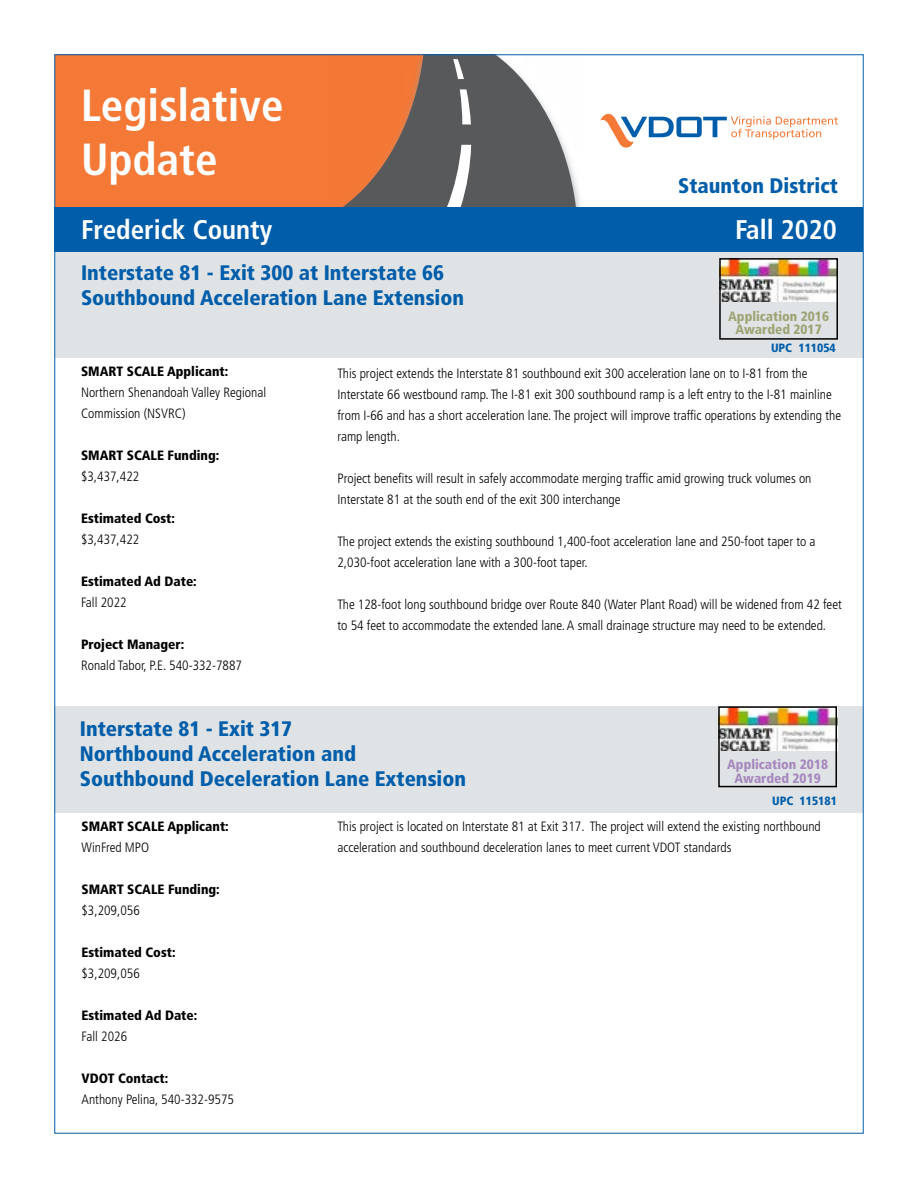
<style>
.page{position:relative;width:918px;height:1188px;background:#fff}
.page>*{position:absolute;margin:0;border:0;box-sizing:border-box;transform-origin:0 0}
.t1{font:700 condensed 45px/54px "Frutiger LT Std";color:#fff}
.t2{font:700 condensed 27px "Frutiger LT Std";color:#fff}
.t3{font:900 condensed 21px/25.2px "Frutiger LT Std";color:#005daa}
.t4{font:300 condensed 13.5px/21px "Frutiger LT Std";color:#000}
.t5{font:900 condensed 13.5px "Frutiger LT Std";color:#000}
.t6{font:900 condensed 13.5px/13.5px "Frutiger LT Std";color:#9ea374;text-align:center}
.t7{font:900 condensed 13.5px/13.5px "Frutiger LT Std";color:#a687be;text-align:center}
.t8{font:900 condensed 12px "Frutiger LT Std";color:#005daa}
</style>
<div class="page">
<div style="left:56px;top:56px;width:278px;height:151px;background:#f47836"></div>
<svg style="left:600px;top:113px;width:238px;height:35px"></svg>
<svg style="left:334px;top:56px;width:247px;height:151px;fill:#f37836"></svg>
<svg style="left:342px;top:56px;width:234px;height:151px;background:#937769"></svg>
<div style="left:55px;top:207px;width:808px;height:45px;background:#005daa"></div>
<div style="left:55px;top:252px;width:809px;height:105px;background:#dfe3e5"></div>
<img style="left:722px;top:261px;width:113px;height:40px">
<div style="left:719px;top:258px;width:119px;height:82px;border:2px solid #000"></div>
<div style="left:54px;top:706px;width:809px;height:107px;background:#dfe3e5"></div>
<img style="left:721px;top:709px;width:113px;height:42px">
<div style="left:718px;top:706px;width:119px;height:81px;border:2px solid #000"></div>
<h1 class="t1" style="left:81px;top:78px;width:204px">Legislative<br>Update</h1>
<h2 class="t2" style="left:81px;top:214px;width:193px">Frederick County</h2>
<h2 class="t2" style="left:735px;top:214px;width:103px">Fall 2020</h2>
<h3 class="t3" style="left:678px;top:173px;width:161px">Staunton District</h3>
<h3 class="t3" style="left:81px;top:260px;width:385px">Interstate 81 - Exit 300 at Interstate 66<br>Southbound Acceleration Lane Extension</h3>
<p class="t6" style="left:728px;top:309px;width:102px">Application 2016<br>Awarded 2017</p>
<p class="t8" style="left:771px;top:341px;width:66px">UPC 111054</p>
<p class="t5" style="left:81px;top:363px;width:149px">SMART SCALE Applicant:</p>
<p class="t4" style="left:81px;top:382px;width:187px">Northern Shenandoah Valley Regional<br>Commission (NSVRC)</p>
<p class="t5" style="left:81px;top:447px;width:140px">SMART SCALE Funding:</p>
<p class="t4" style="left:81px;top:466px;width:60px">$3,437,422</p>
<p class="t5" style="left:81px;top:510px;width:96px">Estimated Cost:</p>
<p class="t4" style="left:81px;top:529px;width:60px">$3,437,422</p>
<p class="t5" style="left:81px;top:573px;width:117px">Estimated Ad Date:</p>
<p class="t4" style="left:81px;top:592px;width:47px">Fall 2022</p>
<p class="t5" style="left:81px;top:636px;width:105px">Project Manager:</p>
<p class="t4" style="left:81px;top:655px;width:163px">Ronald Tabor, P.E. 540-332-7887</p>
<p class="t4" style="left:338px;top:363px;width:505px">This project extends the Interstate 81 southbound exit 300 acceleration lane on to I-81 from the Interstate 66 westbound ramp. The I-81 exit 300 southbound ramp is a left entry to the I-81 mainline from I-66 and has a short acceleration lane. The project will improve traffic operations by extending the ramp length.</p>
<p class="t4" style="left:338px;top:468px;width:476px">Project benefits will result in safely accommodate merging traffic amid growing truck volumes on<br>Interstate 81 at the south end of the exit 300 interchange</p>
<p class="t4" style="left:338px;top:531px;width:480px">The project extends the existing southbound 1,400-foot acceleration lane and 250-foot taper to a<br>2,030-foot acceleration lane with a 300-foot taper.</p>
<p class="t4" style="left:338px;top:594px;width:506px">The 128-foot long southbound bridge over Route 840 (Water Plant Road) will be widened from 42 feet to 54 feet to accommodate the extended lane. A small drainage structure may need to be extended.</p>
<h3 class="t3" style="left:80px;top:716px;width:388px">Interstate 81 - Exit 317<br>Northbound Acceleration and<br>Southbound Deceleration Lane Extension</h3>
<p class="t7" style="left:727px;top:758px;width:102px">Application 2018<br>Awarded 2019</p>
<p class="t8" style="left:772px;top:794px;width:66px">UPC 115181</p>
<p class="t5" style="left:81px;top:818px;width:149px">SMART SCALE Applicant:</p>
<p class="t4" style="left:81px;top:837px;width:69px">WinFred MPO</p>
<p class="t5" style="left:81px;top:881px;width:140px">SMART SCALE Funding:</p>
<p class="t4" style="left:81px;top:900px;width:60px">$3,209,056</p>
<p class="t5" style="left:81px;top:944px;width:96px">Estimated Cost:</p>
<p class="t4" style="left:81px;top:963px;width:60px">$3,209,056</p>
<p class="t5" style="left:81px;top:1007px;width:117px">Estimated Ad Date:</p>
<p class="t4" style="left:81px;top:1026px;width:47px">Fall 2026</p>
<p class="t5" style="left:81px;top:1070px;width:88px">VDOT Contact:</p>
<p class="t4" style="left:81px;top:1089px;width:154px">Anthony Pelina, 540-332-9575</p>
<p class="t4" style="left:338px;top:816px;width:485px">This project is located on Interstate 81 at Exit 317. The project will extend the existing northbound acceleration and southbound deceleration lanes to meet current VDOT standards</p>
</div>
